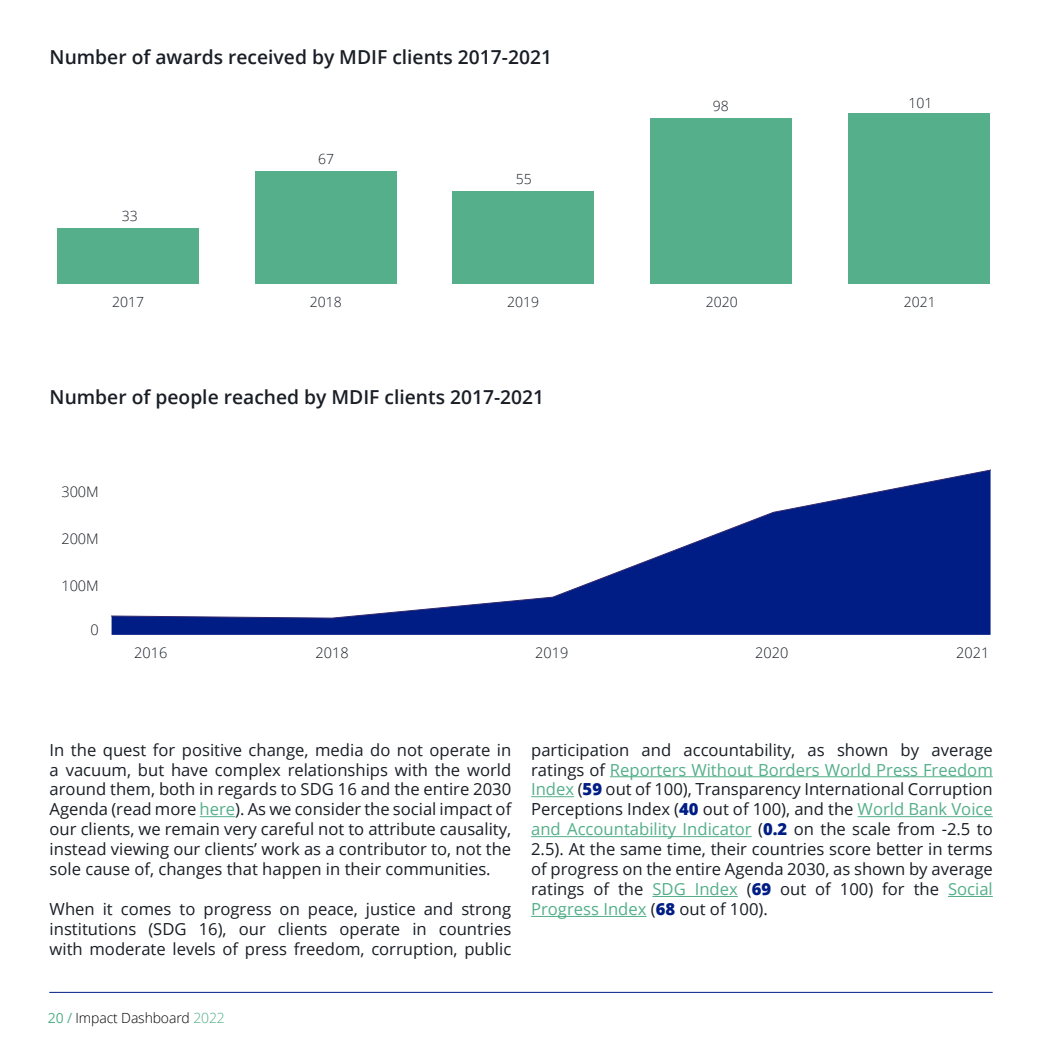
<style>
.page{position:relative;width:1042px;height:1042px;background:#fff}
.page>*{position:absolute;margin:0;border:0;box-sizing:border-box;transform-origin:0 0}
.t1{font:600 19.25px "Open Sans";color:#191e26}
.t2{font:16.62px/19.9px "Open Sans";color:#191e26;text-align:justify}
.t3{font:300 14.53px "Open Sans";color:#191e26}
.t4{font:300 14px "Open Sans";color:#191e26}
.t5{font:300 14px "Open Sans";letter-spacing:-.01em;color:#000}
.s1{color:#54af8a}
.s2{font-weight:800;color:#001d85}
.s3{font-weight:400;color:#54af8a}
</style>
<div class="page">
<hr style="left:50px;top:992px;width:942px;height:1px;background:#001d85">
<hr style="left:200px;top:816px;width:35px;height:1px;background:#54af8a">
<hr style="left:610px;top:776px;width:383px;height:1px;background:#54af8a">
<hr style="left:531px;top:796px;width:43px;height:1px;background:#54af8a">
<hr style="left:857px;top:816px;width:136px;height:1px;background:#54af8a">
<hr style="left:531px;top:836px;width:221px;height:1px;background:#54af8a">
<hr style="left:652px;top:896px;width:86px;height:1px;background:#54af8a">
<hr style="left:948px;top:896px;width:45px;height:1px;background:#54af8a">
<hr style="left:531px;top:916px;width:115px;height:1px;background:#54af8a">
<div style="left:848px;top:113px;width:142px;height:170px;background:#54af8a"></div>
<div style="left:651px;top:118px;width:141px;height:165px;background:#54af8a"></div>
<div style="left:255px;top:171px;width:141px;height:112px;background:#54af8a"></div>
<div style="left:453px;top:191px;width:141px;height:92px;background:#54af8a"></div>
<div style="left:57px;top:228px;width:141px;height:55px;background:#54af8a"></div>
<svg style="left:112px;top:469px;width:878px;height:166px"></svg>
<p class="t1" style="left:50px;top:44px;width:504px">Number of awards received by MDIF clients 2017-2021</p>
<p class="t4" style="left:122px;top:206px;width:17px">33</p>
<p class="t4" style="left:318px;top:150px;width:17px">67</p>
<p class="t4" style="left:516px;top:169px;width:17px">55</p>
<p class="t4" style="left:713px;top:96px;width:17px">98</p>
<p class="t4" style="left:908px;top:93px;width:25px">101</p>
<p class="t4" style="left:112px;top:292px;width:33px">2017</p>
<p class="t4" style="left:310px;top:292px;width:33px">2018</p>
<p class="t4" style="left:507px;top:292px;width:33px">2019</p>
<p class="t4" style="left:706px;top:292px;width:33px">2020</p>
<p class="t4" style="left:903px;top:292px;width:33px">2021</p>
<p class="t1" style="left:50px;top:384px;width:496px">Number of people reached by MDIF clients 2017-2021</p>
<p class="t3" style="left:61px;top:481px;width:39px">300M</p>
<p class="t3" style="left:61px;top:529px;width:39px">200M</p>
<p class="t3" style="left:61px;top:575px;width:39px">100M</p>
<p class="t3" style="left:90px;top:619px;width:10px">0</p>
<p class="t3" style="left:134px;top:643px;width:35px">2016</p>
<p class="t3" style="left:316px;top:643px;width:35px">2018</p>
<p class="t3" style="left:535px;top:643px;width:35px">2019</p>
<p class="t3" style="left:755px;top:643px;width:35px">2020</p>
<p class="t3" style="left:956px;top:643px;width:35px">2021</p>
<p class="t2" style="left:50px;top:739px;width:463px">In the quest for positive change, media do not operate in a vacuum, but have complex relationships with the world around them, both in regards to SDG 16 and the entire 2030<br>Agenda (read more <span class="s1">here</span>). As we consider the social impact of our clients, we remain very careful not to attribute causality, instead viewing our clients’ work as a contributor to, not the sole cause of, changes that happen in their communities.</p>
<p class="t2" style="left:50px;top:899px;width:463px">When it comes to progress on peace, justice and strong institutions (SDG 16), our clients operate in countries with moderate levels of press freedom, corruption, public</p>
<p class="t2" style="left:531px;top:739px;width:463px">participation and accountability, as shown by average ratings of <span class="s1">Reporters Without Borders World Press Freedom Index</span> (<span class="s2">59</span> out of 100), Transparency International Corruption Perceptions Index (<span class="s2">40</span> out of 100), and the <span class="s1">World Bank Voice and Accountability Indicator</span> (<span class="s2">0.2</span> on the scale from -2.5 to 2.5). At the same time, their countries score better in terms of progress on the entire Agenda 2030, as shown by average ratings of the <span class="s1">SDG Index</span> (<span class="s2">69</span> out of 100) for the <span class="s1">Social Progress Index</span> (<span class="s2">68</span> out of 100).</p>
<p class="t5" style="left:48px;top:1008px;width:178px"><span class="s3">20 /</span> Impact Dashboard <span class="s1">2022</span></p>
</div>
